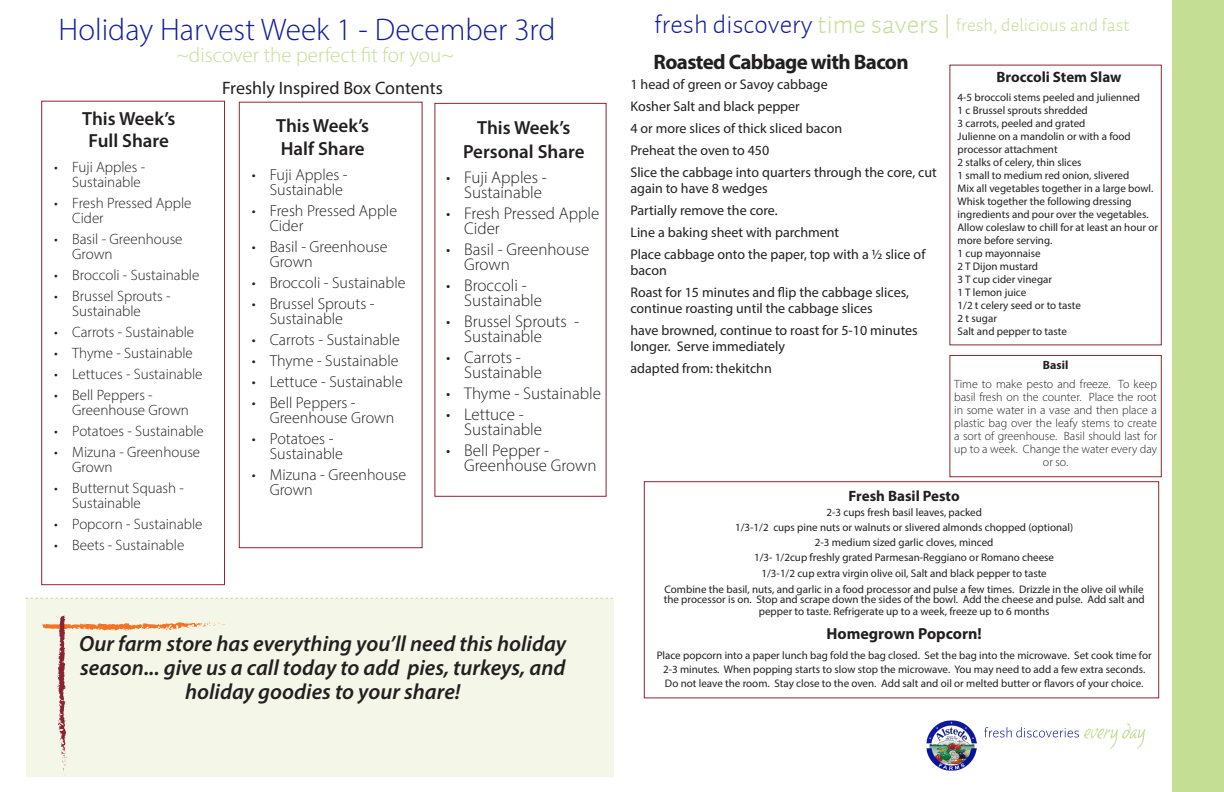
<style>
.page{position:relative;width:1224px;height:792px;background:#fff}
.page>*{position:absolute;margin:0;border:0;box-sizing:border-box;transform-origin:0 0}
.inVentiv_Default_Sty{font:300 31.4px "Myriad Pro";color:#111c9c}
.t1{font:italic 600 22px/24px "Myriad Pro";color:#231f20;text-align:center}
.t2{font:300 21.1px "Myriad Pro";color:#c4de94}
.t3{font:700 21px "Myriad Pro";letter-spacing:-.03em;color:#231f20}
.t4{font:600 19px/22px "Myriad Pro";color:#231f20;text-align:center}
.inVentiv_Default_Sty-2{font:300 18.5px "Auto 2";color:#c4de94}
.t5{font:18px "Myriad Pro";color:#231f20}
.t6{font:300 17px/15px "Myriad Pro";color:#231f20}
.t7{font:300 16px/15px "Myriad Pro";color:#231f20}
.t8{font:700 16px "Myriad Pro";color:#231f20}
.t9{font:300 15px/15px "Myriad Pro";color:#231f20}
.t10{font:700 15px "Myriad Pro";color:#231f20}
.t11{font:14px/16px "Myriad Pro";color:#231f20}
.t12{font:300 12px/13px "Myriad Pro";color:#231f20;text-align:center}
.t13{font:700 12px "Myriad Pro";color:#231f20}
.t14{font:11px/13px "Myriad Pro";color:#231f20}
.s1{font-size:26.5px;color:#111c9c}
.s2{font-size:26.5px}
</style>
<div class="page">
<div style="left:26px;top:599px;width:588px;height:178px;background:#f4f7e8"></div>
<div style="left:434px;top:103px;width:173px;height:394px;border:1px solid #8d2431"></div>
<div style="left:239px;top:102px;width:184px;height:446px;border:1px solid #8d2431"></div>
<div style="left:41px;top:101px;width:184px;height:484px;border:1px solid #8d2431"></div>
<div style="left:1172px;top:0;width:52px;height:792px;background:#c4de94"></div>
<svg style="left:984px;top:723px;width:161px;height:27px"></svg>
<img style="left:926px;top:720px;width:51px;height:51px">
<svg style="left:41px;top:615px;width:191px;height:161px"></svg>
<svg style="left:25px;top:598px;width:588px;height:1px"></svg>
<div style="left:644px;top:481px;width:515px;height:217px;border:1px solid #8d2431"></div>
<div style="left:949px;top:355px;width:213px;height:122px;border:1px solid #8d2431"></div>
<p class="inVentiv_Default_Sty" style="left:59px;top:11px;width:499px">Holiday Harvest Week 1 - December 3rd</p>
<p class="t2" style="left:176px;top:42px;width:279px">~discover the perfect fit for you~</p>
<p class="t5" style="left:222px;top:77px;width:222px">Freshly Inspired Box Contents</p>
<p class="t4" style="left:82px;top:107px;width:94px">This Week’s<br>Full Share</p>
<p class="t9" style="left:54px;top:159px;width:93px;text-align:right">• Fuji Apples -<br>Sustainable</p>
<p class="t9" style="left:72px;top:195px;width:121px;text-indent:-18px">• Fresh Pressed Apple<br>Cider</p>
<p class="t9" style="left:72px;top:231px;width:112px;text-indent:-18px">• Basil - Greenhouse<br>Grown</p>
<p class="t9" style="left:54px;top:267px;width:147px">• Broccoli - Sustainable</p>
<p class="t9" style="left:72px;top:288px;width:100px;text-indent:-18px">• Brussel Sprouts -<br>Sustainable</p>
<p class="t9" style="left:54px;top:324px;width:142px">• Carrots - Sustainable</p>
<p class="t9" style="left:54px;top:345px;width:140px">• Thyme - Sustainable</p>
<p class="t9" style="left:54px;top:366px;width:150px">• Lettuces - Sustainable</p>
<p class="t9" style="left:72px;top:387px;width:118px;text-indent:-18px">• Bell Peppers -<br>Greenhouse Grown</p>
<p class="t9" style="left:54px;top:423px;width:151px">• Potatoes - Sustainable</p>
<p class="t9" style="left:72px;top:444px;width:130px;text-indent:-18px">• Mizuna - Greenhouse<br>Grown</p>
<p class="t9" style="left:72px;top:480px;width:113px;text-indent:-18px">• Butternut Squash -<br>Sustainable</p>
<p class="t9" style="left:54px;top:516px;width:150px">• Popcorn - Sustainable</p>
<p class="t9" style="left:54px;top:537px;width:132px">• Beets - Sustainable</p>
<p class="t4" style="left:276px;top:114px;width:94px;line-height:23px;text-align:left">This Week’s<br>Half Share</p>
<p class="t7" style="left:252px;top:167px;width:97px;text-align:right">• Fuji Apples -<br>Sustainable</p>
<p class="t7" style="left:270px;top:203px;width:129px;text-indent:-18px">• Fresh Pressed Apple<br>Cider</p>
<p class="t7" style="left:270px;top:239px;width:119px;text-indent:-18px">• Basil - Greenhouse<br>Grown</p>
<p class="t7" style="left:252px;top:275px;width:155px">• Broccoli - Sustainable</p>
<p class="t7" style="left:270px;top:296px;width:106px;text-indent:-18px">• Brussel Sprouts -<br>Sustainable</p>
<p class="t7" style="left:252px;top:332px;width:150px">• Carrots - Sustainable</p>
<p class="t7" style="left:252px;top:353px;width:148px">• Thyme - Sustainable</p>
<p class="t7" style="left:252px;top:374px;width:152px">• Lettuce - Sustainable</p>
<p class="t7" style="left:270px;top:395px;width:126px;text-indent:-18px">• Bell Peppers -<br>Greenhouse Grown</p>
<p class="t7" style="left:270px;top:431px;width:75px;text-indent:-18px">• Potatoes -<br>Sustainable</p>
<p class="t7" style="left:270px;top:467px;width:138px;text-indent:-18px">• Mizuna - Greenhouse<br>Grown</p>
<p class="t4" style="left:463px;top:115px;width:123px;line-height:24px">This Week’s<br>Personal Share</p>
<p class="t6" style="left:446px;top:170px;width:102px;text-align:right">• Fuji Apples -<br>Sustainable</p>
<p class="t6" style="left:464px;top:206px;width:137px;text-indent:-18px">• Fresh Pressed Apple<br>Cider</p>
<p class="t6" style="left:464px;top:242px;width:127px;text-indent:-18px">• Basil - Greenhouse<br>Grown</p>
<p class="t6" style="left:464px;top:278px;width:79px;text-indent:-18px">• Broccoli -<br>Sustainable</p>
<p class="t6" style="left:464px;top:314px;width:117px;text-indent:-18px">• Brussel Sprouts -<br>Sustainable</p>
<p class="t6" style="left:464px;top:350px;width:79px;text-indent:-18px">• Carrots -<br>Sustainable</p>
<p class="t6" style="left:446px;top:386px;width:156px">• Thyme - Sustainable</p>
<p class="t6" style="left:464px;top:407px;width:79px;text-indent:-18px">• Lettuce -<br>Sustainable</p>
<p class="t6" style="left:464px;top:443px;width:134px;text-indent:-18px">• Bell Pepper -<br>Greenhouse Grown</p>
<p class="t1" style="left:79px;top:631px;width:489px">Our farm store has everything you’ll need this holiday season... give us a call today to add pies, turkeys, and holiday goodies to your share!</p>
<p class="inVentiv_Default_Sty-2" style="left:655px;top:13px;width:477px"><span class="s1">fresh discovery</span> <span class="s2">time savers |</span> fresh, delicious and fast</p>
<p class="t3" style="left:654px;top:48px;width:257px">Roasted Cabbage with Bacon</p>
<p class="t11" style="left:630px;top:76px;width:199px">1 head of green or Savoy cabbage</p>
<p class="t11" style="left:630px;top:98px;width:171px">Kosher Salt and black pepper</p>
<p class="t11" style="left:630px;top:120px;width:213px">4 or more slices of thick sliced bacon</p>
<p class="t11" style="left:630px;top:142px;width:140px">Preheat the oven to 450</p>
<p class="t11" style="left:630px;top:164px;width:308px">Slice the cabbage into quarters through the core, cut again to have 8 wedges</p>
<p class="t11" style="left:630px;top:202px;width:149px">Partially remove the core.</p>
<p class="t11" style="left:630px;top:224px;width:210px">Line a baking sheet with parchment</p>
<p class="t11" style="left:630px;top:246px;width:296px">Place cabbage onto the paper, top with a ½ slice of bacon</p>
<p class="t11" style="left:630px;top:284px;width:280px">Roast for 15 minutes and flip the cabbage slices, continue roasting until the cabbage slices</p>
<p class="t11" style="left:630px;top:322px;width:289px">have browned, continue to roast for 5-10 minutes longer. Serve immediately</p>
<p class="t11" style="left:630px;top:360px;width:143px">adapted from: thekitchn</p>
<p class="t10" style="left:996px;top:67px;width:127px">Broccoli Stem Slaw</p>
<p class="t14" style="left:958px;top:91px;width:202px">4-5 broccoli stems peeled and julienned<br>1 c Brussel sprouts shredded<br>3 carrots, peeled and grated<br>Julienne on a mandolin or with a food processor attachment<br>2 stalks of celery, thin slices<br>1 small to medium red onion, slivered<br>Mix all vegetables together in a large bowl.<br>Whisk together the following dressing ingredients and pour over the vegetables.<br>Allow coleslaw to chill for at least an hour or more before serving.<br>1 cup mayonnaise<br>2 T Dijon mustard<br>3 T cup cider vinegar<br>1 T lemon juice<br>1/2 t celery seed or to taste<br>2 t sugar<br>Salt and pepper to taste</p>
<p class="t13" style="left:1043px;top:357px;width:27px">Basil</p>
<p class="t12" style="left:954px;top:378px;width:204px">Time to make pesto and freeze. To keep basil fresh on the counter. Place the root in some water in a vase and then place a plastic bag over the leafy stems to create a sort of greenhouse. Basil should last for up to a week. Change the water every day or so.</p>
<p class="t10" style="left:849px;top:486px;width:113px">Fresh Basil Pesto</p>
<p class="t14" style="left:826px;top:505px;width:157px">2-3 cups fresh basil leaves, packed</p>
<p class="t14" style="left:735px;top:520px;width:340px">1/3-1/2 cups pine nuts or walnuts or slivered almonds chopped (optional)</p>
<p class="t14" style="left:815px;top:535px;width:180px">2-3 medium sized garlic cloves, minced</p>
<p class="t14" style="left:754px;top:550px;width:301px">1/3- 1/2cup freshly grated Parmesan-Reggiano or Romano cheese</p>
<p class="t14" style="left:762px;top:566px;width:287px">1/3-1/2 cup extra virgin olive oil, Salt and black pepper to taste</p>
<p class="t14" style="left:664px;top:584px;width:482px;line-height:10px">Combine the basil, nuts, and garlic in a food processor and pulse a few times. Drizzle in the olive oil while the processor is on. Stop and scrape down the sides of the bowl. Add the cheese and pulse. Add salt and</p>
<p class="t14" style="left:759px;top:604px;width:292px">pepper to taste. Refrigerate up to a week, freeze up to 6 months</p>
<p class="t8" style="left:827px;top:623px;width:157px">Homegrown Popcorn!</p>
<p class="t14" style="left:657px;top:648px;width:496px;line-height:14px;text-align:center">Place popcorn into a paper lunch bag fold the bag closed. Set the bag into the microwave. Set cook time for<br>2-3 minutes. When popping starts to slow stop the microwave. You may need to add a few extra seconds.<br>Do not leave the room. Stay close to the oven. Add salt and oil or melted butter or flavors of your choice.</p>
</div>
